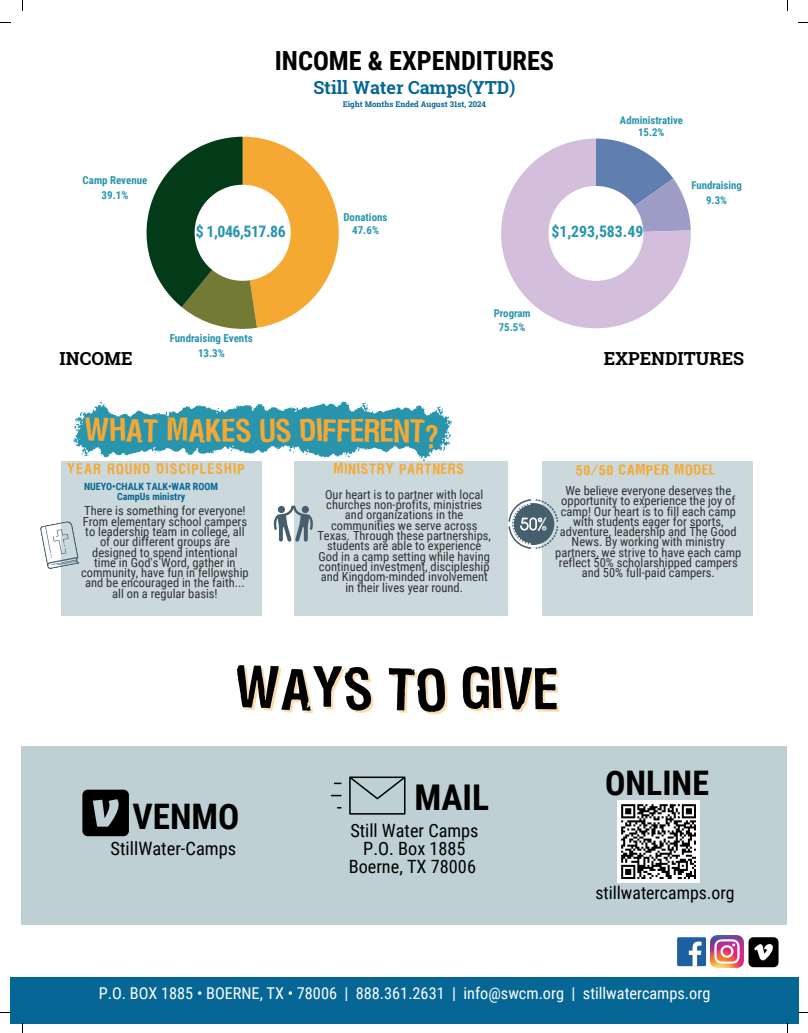
<style>
.page{position:relative;width:808px;height:1033px;background:#fff}
.page>*{position:absolute;margin:0;border:0;box-sizing:border-box;transform-origin:0 0}
.t1{font:54.62px "Dirtyhouse";color:#000}
.t2{font:700 35.5px "Roboto Condensed";color:#000}
.t3{font:700 35.12px "Roboto Condensed";color:#000}
.t4{font:700 33.88px "Roboto Condensed";color:#000}
.t5{font:30px "Dirtyhouse";color:#f6a932}
.t6{font:700 26.38px "Roboto Condensed";color:#000}
.t7{font:18.5px "Roboto Condensed";color:#000}
.t8{font:18.25px/17.8px "Roboto Condensed";color:#000;text-align:center}
.t9{font:700 18px "Roboto Slab";color:#066796}
.t10{font:700 18px "Roboto Slab";color:#000}
.t11{font:17.75px "Roboto Condensed";color:#000}
.t12{font:16.25px "Roboto Condensed";color:#fff}
.t13{font:700 15.75px "Roboto Condensed";letter-spacing:-.015em;color:#2895ad}
.t14{font:13.75px "Dirtyhouse";letter-spacing:.07em;color:#f6a932}
.t15{font:13.75px "Dirtyhouse";letter-spacing:.1em;color:#f6a932}
.t16{font:12.5px/10.2px "Roboto Condensed";color:#303030;text-align:center}
.t17{font:700 11px/15px "Roboto Condensed";color:#2895ad;text-align:center}
.t18{font:700 10.75px/14.9px "Roboto Condensed";color:#2895ad;text-align:center}
.t19{font:700 10px "Roboto Condensed";color:#066796}
.t20{font:700 7.88px "Roboto Slab";color:#066796}
</style>
<div class="page">
<div style="left:22px;top:746px;width:765px;height:179px;background:#bed0d4"></div>
<div style="left:10px;top:977px;width:788px;height:46px;background:#066796"></div>
<img style="left:711px;top:935px;width:32px;height:32px">
<div style="left:677px;top:937px;width:29px;height:29px;background:#1e5fa1;border-radius:2px"></div>
<svg style="left:688px;top:941px;width:13px;height:25px"></svg>
<svg style="left:748px;top:937px;width:30px;height:30px"></svg>
<svg style="left:349px;top:776px;width:56px;height:38px"></svg>
<svg style="left:334px;top:782px;width:7px;height:2px"></svg>
<svg style="left:331px;top:794px;width:10px;height:2px"></svg>
<svg style="left:82px;top:789px;width:47px;height:47px"></svg>
<svg style="left:501px;top:139px;width:189px;height:189px"></svg>
<svg style="left:146px;top:137px;width:193px;height:192px"></svg>
<div style="left:617px;top:800px;width:83px;height:83px;background:#fff"></div>
<svg style="left:621px;top:804px;width:75px;height:75px"></svg>
<svg style="left:73px;top:401px;width:378px;height:60px"></svg>
<div style="left:61px;top:461px;width:201px;height:155px;background:#cbd9dc"></div>
<svg style="left:40px;top:521px;width:40px;height:48px"></svg>
<div style="left:542px;top:461px;width:211px;height:155px;background:#cbd9dc"></div>
<svg style="left:508px;top:499px;width:50px;height:50px"></svg>
<div style="left:294px;top:461px;width:213px;height:155px;background:#cbd9dc"></div>
<svg style="left:274px;top:505px;width:39px;height:37px"></svg>
<p class="t17" style="left:83px;top:172px;width:66px">Camp Revenue<br>39.1%</p>
<h3 class="t6" style="left:275px;top:45px;width:281px">INCOME &amp; EXPENDITURES</h3>
<p class="t9" style="left:313px;top:75px;width:203px">Still Water Camps(YTD)</p>
<p class="t20" style="left:343px;top:99px;width:145px">Eight Months Ended August 31st, 2024</p>
<p class="t18" style="left:620px;top:113px;width:65px;line-height:12.6px">Administrative<br>15.2%</p>
<p class="t13" style="left:196px;top:222px;width:91px">$ 1,046,517.86</p>
<p class="t17" style="left:343px;top:211px;width:46px;line-height:12.9px">Donations<br>47.6%</p>
<p class="t13" style="left:551px;top:222px;width:93px">$1,293,583.49</p>
<p class="t18" style="left:691px;top:178px;width:52px">Fundraising<br>9.3%</p>
<p class="t18" style="left:493px;top:305px;width:38px">Program<br>75.5%</p>
<p class="t17" style="left:170px;top:331px;width:84px">Fundraising Events<br>13.3%</p>
<p class="t10" style="left:60px;top:346px;width:74px">INCOME</p>
<p class="t10" style="left:604px;top:346px;width:142px">EXPENDITURES</p>
<p class="t5" style="left:85px;top:419px;width:355px">WHAT MAKES US DIFFERENT?</p>
<p class="t15" style="left:67px;top:464px;width:179px">YEAR ROUND DISCIPLESHIP</p>
<p class="t19" style="left:84px;top:481px;width:135px">NUEYO•CHALK TALK•WAR ROOM</p>
<p class="t19" style="left:117px;top:490px;width:70px">CampUs ministry</p>
<p class="t16" style="left:81px;top:506px;width:169px">There is something for everyone!<br>From elementary school campers to leadership team in college, all of our different groups are designed to spend intentional time in God's Word, gather in community, have fun in fellowship and be encouraged in the faith... all on a regular basis!</p>
<p class="t14" style="left:334px;top:463px;width:131px">MINISTRY PARTNERS</p>
<h2 class="t16" style="left:317px;top:489px;width:175px">Our heart is to partner with local churches non-profits, ministries and organizations in the communities we serve across<br>Texas. Through these partnerships, students are able to experience<br>God in a camp setting while having continued investment, discipleship and Kingdom-minded involvement in their lives year round.</h2>
<p class="t14" style="left:576px;top:464px;width:141px">50/50 CAMPER MODEL</p>
<h2 class="t16" style="left:555px;top:485px;width:188px">We believe everyone deserves the opportunity to experience the joy of camp! Our heart is to fill each camp with students eager for sports, adventure, leadership and The Good News. By working with ministry partners, we strive to have each camp reflect 50% scholarshipped campers and 50% full-paid campers.</h2>
<p class="t1" style="left:235px;top:669px;width:324px">WAYS TO GIVE</p>
<p class="t3" style="left:132px;top:796px;width:108px">VENMO</p>
<h5 class="t7" style="left:111px;top:838px;width:127px">StillWater-Camps</h5>
<p class="t2" style="left:414px;top:776px;width:76px">MAIL</p>
<p class="t8" style="left:349px;top:822px;width:131px">Still Water Camps<br>P.O. Box 1885<br>Boerne, TX 78006</p>
<p class="t4" style="left:605px;top:764px;width:105px">ONLINE</p>
<h5 class="t11" style="left:595px;top:882px;width:141px">stillwatercamps.org</h5>
<p class="t12" style="left:99px;top:984px;width:613px">P.O. BOX 1885 • BOERNE, TX • 78006 | 888.361.2631 | info@swcm.org | stillwatercamps.org</p>
</div>
